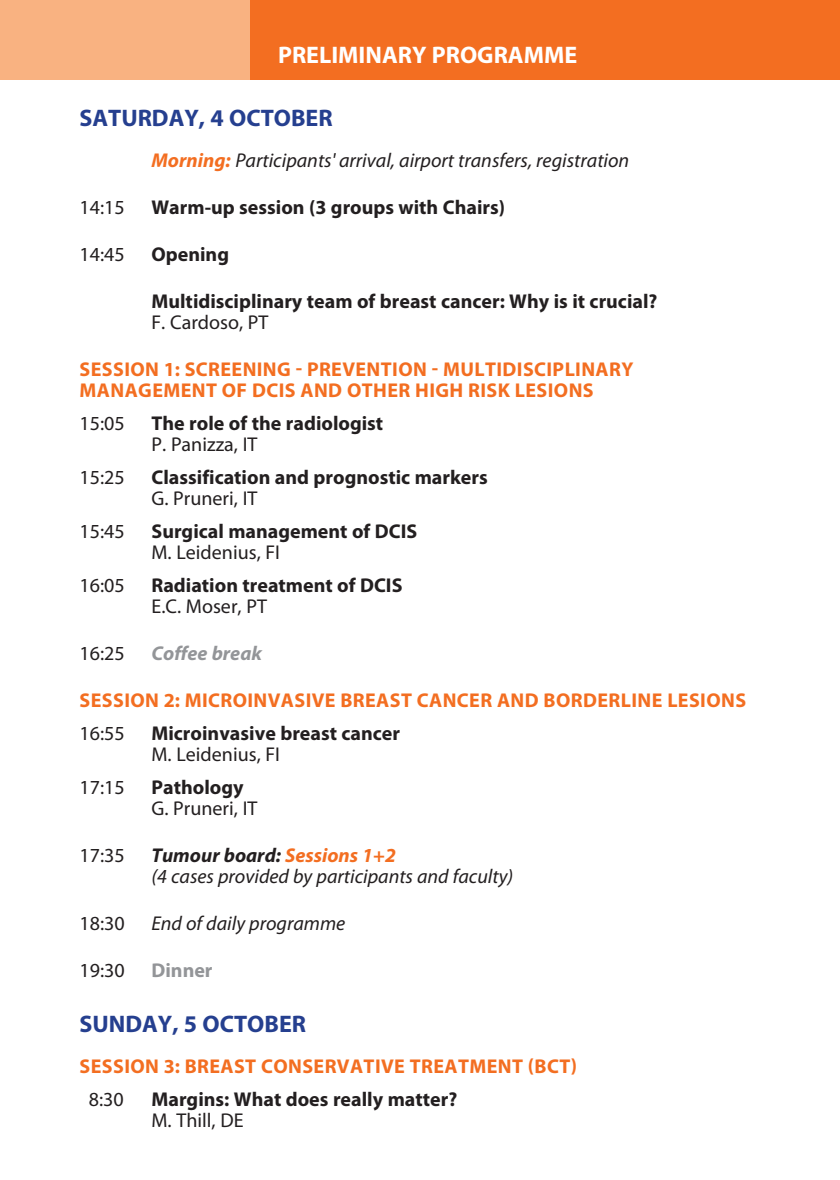
<style>
.page{position:relative;width:840px;height:1180px;background:#fff}
.page>*{position:absolute;margin:0;border:0;box-sizing:border-box;transform-origin:0 0}
.t1{font:700 24px "Myriad Pro";color:#253f8f}
.t2{font:700 24px "Myriad Pro";color:#fff}
.t3{font:700 20px "Myriad Pro";color:#231f20}
.t4{font:700 20px/21px "Myriad Pro";letter-spacing:.02em;color:#f36e21}
.t5{font:20px "Myriad Pro";color:#231f20}
.t6{font:italic 20px/21px "Myriad Pro";color:#231f20}
.t7{font:italic 700 20px "Myriad Pro";color:#939598}
.t8{font:700 20px "Myriad Pro";color:#939598}
.s1{font-weight:700;color:#f36e21}
.s2{font-weight:700}
</style>
<div class="page">
<div style="left:0;top:0;width:839px;height:79px;background:#f36e21"></div>
<div style="left:0;top:0;width:249px;height:79px;background:#f9b281"></div>
<p class="t2" style="left:278px;top:46px;width:300px">PRELIMINARY PROGRAMME</p>
<p class="t1" style="left:79px;top:109px;width:254px">SATURDAY, 4 OCTOBER</p>
<p class="t6" style="left:151px;top:151px;width:479px"><span class="s1">Morning:</span> Participants' arrival, airport transfers, registration</p>
<p class="t5" style="left:79px;top:200px;width:47px">14:15</p>
<p class="t3" style="left:151px;top:199px;width:355px">Warm-up session (3 groups with Chairs)</p>
<p class="t5" style="left:79px;top:247px;width:47px">14:45</p>
<p class="t3" style="left:151px;top:246px;width:79px">Opening</p>
<p class="t3" style="left:151px;top:293px;width:507px">Multidisciplinary team of breast cancer: Why is it crucial?</p>
<p class="t5" style="left:151px;top:315px;width:118px">F. Cardoso, PT</p>
<p class="t4" style="left:80px;top:360px;width:555px">SESSION 1: SCREENING - PREVENTION - MULTIDISCIPLINARY<br>MANAGEMENT OF DCIS AND OTHER HIGH RISK LESIONS</p>
<p class="t5" style="left:79px;top:416px;width:47px">15:05</p>
<p class="t3" style="left:151px;top:415px;width:233px">The role of the radiologist</p>
<p class="t5" style="left:151px;top:437px;width:107px">P. Panizza, IT</p>
<p class="t5" style="left:79px;top:470px;width:47px">15:25</p>
<p class="t3" style="left:151px;top:469px;width:337px">Classification and prognostic markers</p>
<p class="t5" style="left:151px;top:491px;width:107px">G. Pruneri, IT</p>
<p class="t5" style="left:79px;top:524px;width:47px">15:45</p>
<p class="t3" style="left:151px;top:523px;width:267px">Surgical management of DCIS</p>
<p class="t5" style="left:151px;top:545px;width:130px">M. Leidenius, FI</p>
<p class="t5" style="left:79px;top:578px;width:47px">16:05</p>
<p class="t3" style="left:151px;top:577px;width:252px">Radiation treatment of DCIS</p>
<p class="t5" style="left:151px;top:599px;width:117px">E.C. Moser, PT</p>
<p class="t5" style="left:79px;top:646px;width:47px">16:25</p>
<p class="t7" style="left:151px;top:646px;width:112px">Coffee break</p>
<p class="t4" style="left:80px;top:691px;width:667px">SESSION 2: MICROINVASIVE BREAST CANCER AND BORDERLINE LESIONS</p>
<p class="t5" style="left:79px;top:726px;width:47px">16:55</p>
<p class="t3" style="left:151px;top:725px;width:250px">Microinvasive breast cancer</p>
<p class="t5" style="left:151px;top:747px;width:130px">M. Leidenius, FI</p>
<p class="t5" style="left:79px;top:780px;width:47px">17:15</p>
<p class="t3" style="left:151px;top:779px;width:93px">Pathology</p>
<p class="t5" style="left:151px;top:801px;width:107px">G. Pruneri, IT</p>
<p class="t5" style="left:79px;top:848px;width:47px">17:35</p>
<p class="t6" style="left:151px;top:846px;width:363px"><span class="s2">Tumour board:</span> <span class="s1">Sessions 1+2<br></span>(4 cases provided by participants and faculty)</p>
<p class="t5" style="left:79px;top:916px;width:47px">18:30</p>
<p class="t6" style="left:151px;top:914px;width:195px">End of daily programme</p>
<p class="t5" style="left:79px;top:963px;width:47px">19:30</p>
<p class="t8" style="left:151px;top:962px;width:62px">Dinner</p>
<p class="t1" style="left:79px;top:1015px;width:228px">SUNDAY, 5 OCTOBER</p>
<p class="t4" style="left:80px;top:1057px;width:498px">SESSION 3: BREAST CONSERVATIVE TREATMENT (BCT)</p>
<p class="t5" style="left:89px;top:1092px;width:36px">8:30</p>
<p class="t3" style="left:151px;top:1091px;width:307px">Margins: What does really matter?</p>
<p class="t5" style="left:151px;top:1113px;width:94px">M. Thill, DE</p>
</div>
